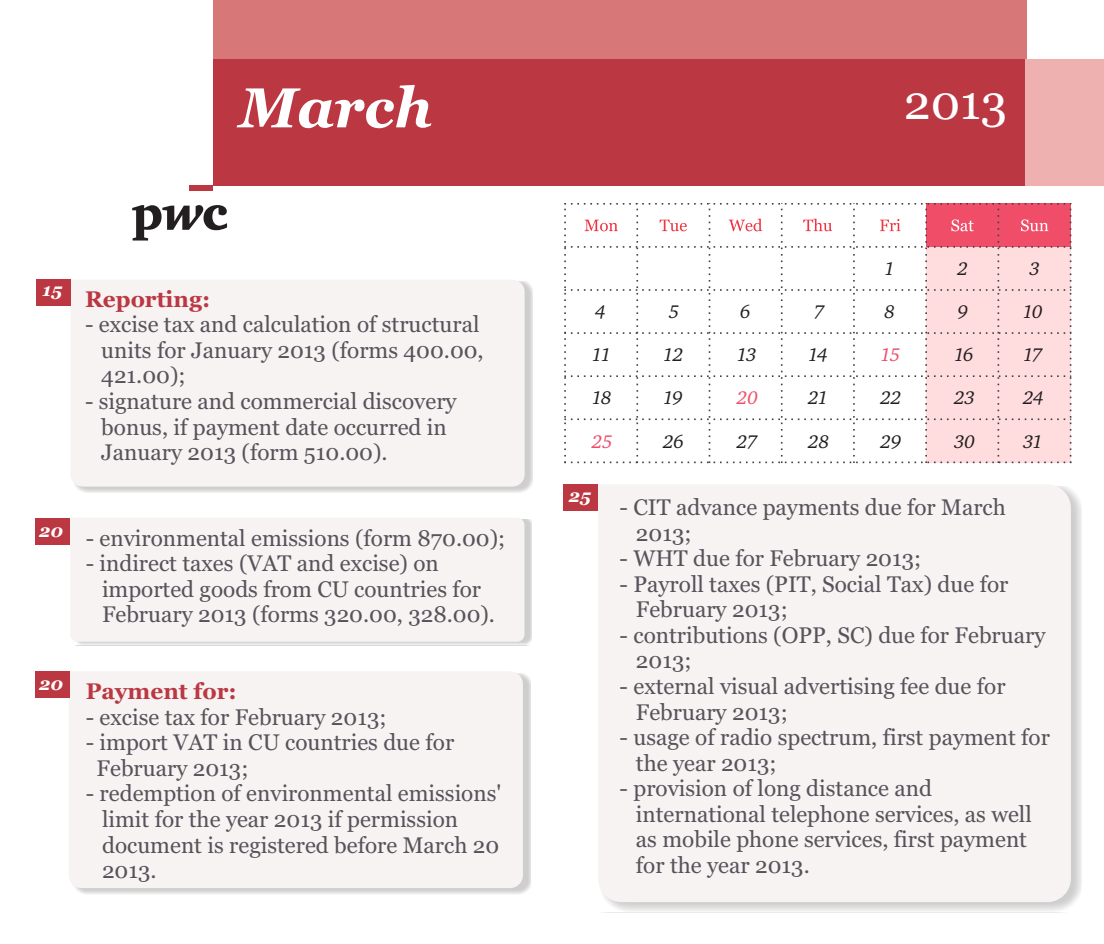
<style>
.page{position:relative;width:1104px;height:944px;background:#fff}
.page>*{position:absolute;margin:0;border:0;box-sizing:border-box;transform-origin:0 0}
.t1{font:italic 700 56.02px "Georgia";color:#fff}
.t2{font:47.93px "Georgia";color:#fff}
.t3{font:22.5px/25.7px "Georgia";color:#58525b}
.t4{font:700 22.5px "Georgia";color:#bb3843}
.t5{font:italic 18.68px "ITC Charter Com";letter-spacing:-.045em;color:#231f20}
.t6{font:italic 18.68px "ITC Charter Com";color:#f04d69}
.t7{font:italic 700 18px "Georgia";color:#fff}
</style>
<div class="page">
<div style="left:75px;top:519px;width:456px;height:126px;background:#d8d7d7"></div>
<div style="left:71px;top:518px;width:453px;height:124px;background:#f6f3f2"></div>
<div style="left:74px;top:282px;width:458px;height:211px;background:#231f20;opacity:.22"></div>
<div style="left:70px;top:280px;width:454px;height:207px;background:#f6f3f2"></div>
<div style="left:35px;top:518px;width:34px;height:26px;background:#bb3843"></div>
<div style="left:36px;top:279px;width:34px;height:26px;background:#bb3843"></div>
<div style="left:213px;top:0;width:813px;height:76px;background:#d77777"></div>
<div style="left:189px;top:185px;width:24px;height:6px;background:#bb3843"></div>
<svg style="left:132px;top:205px;width:95px;height:36px"></svg>
<div style="left:213px;top:59px;width:812px;height:126px;background:#bb3843"></div>
<div style="left:1024px;top:59px;width:79px;height:127px;background:#eeb1af"></div>
<svg style="left:564px;top:203px;width:507px;height:260px"></svg>
<div style="left:72px;top:673px;width:459px;height:221px;background:#231f20;opacity:.22"></div>
<div style="left:69px;top:671px;width:454px;height:217px;background:#f6f3f2"></div>
<div style="left:35px;top:672px;width:35px;height:26px;background:#bb3843"></div>
<div style="left:600px;top:486px;width:481px;height:426px;background:#231f20;opacity:.22"></div>
<div style="left:598px;top:485px;width:472px;height:417px;background:#f6f3f2"></div>
<div style="left:563px;top:484px;width:35px;height:26px;background:#bb3843"></div>
<h1 class="t1" style="left:239px;top:85px;width:194px">March</h1>
<h2 class="t2" style="left:903px;top:83px;width:105px">2013</h2>
<p class="t5" style="left:884px;top:261px;width:12px">1</p>
<p class="t5" style="left:957px;top:261px;width:12px">2</p>
<p class="t5" style="left:1029px;top:261px;width:12px">3</p>
<p class="t7" style="left:43px;top:282px;width:21px">15</p>
<p class="t4" style="left:85px;top:290px;width:127px">Reporting:</p>
<p class="t3" style="left:101px;top:313px;width:384px;text-indent:-16px">- excise tax and calculation of structural units for January 2013 (forms 400.00,<br>421.00);</p>
<p class="t3" style="left:101px;top:390px;width:357px;text-indent:-16px">- signature and commercial discovery bonus, if payment date occurred in<br>January 2013 (form 510.00).</p>
<p class="t5" style="left:595px;top:304px;width:12px">4</p>
<p class="t5" style="left:669px;top:304px;width:12px">5</p>
<p class="t5" style="left:740px;top:304px;width:12px">6</p>
<p class="t5" style="left:814px;top:304px;width:12px">7</p>
<p class="t5" style="left:884px;top:304px;width:12px">8</p>
<p class="t5" style="left:957px;top:304px;width:12px">9</p>
<p class="t5" style="left:1022px;top:304px;width:21px">10</p>
<p class="t5" style="left:592px;top:347px;width:21px">11</p>
<p class="t5" style="left:663px;top:347px;width:22px">12</p>
<p class="t5" style="left:737px;top:347px;width:21px">13</p>
<p class="t5" style="left:808px;top:347px;width:21px">14</p>
<p class="t6" style="left:880px;top:347px;width:21px">15</p>
<p class="t5" style="left:954px;top:347px;width:21px">16</p>
<p class="t5" style="left:1022px;top:347px;width:21px">17</p>
<p class="t5" style="left:592px;top:390px;width:21px">18</p>
<p class="t5" style="left:663px;top:390px;width:21px">19</p>
<p class="t6" style="left:737px;top:390px;width:22px">20</p>
<p class="t5" style="left:808px;top:390px;width:21px">21</p>
<p class="t5" style="left:880px;top:390px;width:22px">22</p>
<p class="t5" style="left:954px;top:390px;width:22px">23</p>
<p class="t5" style="left:1022px;top:390px;width:22px">24</p>
<p class="t6" style="left:592px;top:434px;width:22px">25</p>
<p class="t5" style="left:663px;top:434px;width:22px">26</p>
<p class="t5" style="left:737px;top:434px;width:22px">27</p>
<p class="t5" style="left:808px;top:434px;width:22px">28</p>
<p class="t5" style="left:880px;top:434px;width:22px">29</p>
<p class="t5" style="left:954px;top:434px;width:22px">30</p>
<p class="t5" style="left:1022px;top:434px;width:21px">31</p>
<p class="t7" style="left:39px;top:523px;width:25px">20</p>
<p class="t7" style="left:39px;top:677px;width:25px">20</p>
<p class="t3" style="left:86px;top:527px;width:421px">- environmental emissions (form 870.00);</p>
<p class="t3" style="left:102px;top:552px;width:394px;text-indent:-16px">- indirect taxes (VAT and excise) on imported goods from CU countries for<br>February 2013 (forms 320.00, 328.00).</p>
<p class="t4" style="left:86px;top:682px;width:152px">Payment for:</p>
<p class="t3" style="left:86px;top:706px;width:302px">- excise tax for February 2013;</p>
<p class="t3" style="left:97px;top:731px;width:359px;text-indent:-11px">- import VAT in CU countries due for<br>February 2013;</p>
<p class="t3" style="left:102px;top:783px;width:401px;text-indent:-16px">- redemption of environmental emissions' limit for the year 2013 if permission document is registered before March 20<br>2013.</p>
<p class="t7" style="left:569px;top:489px;width:24px">25</p>
<p class="t3" style="left:636px;top:496px;width:371px;text-indent:-16px">- CIT advance payments due for March<br>2013;</p>
<p class="t3" style="left:619px;top:547px;width:303px">- WHT due for February 2013;</p>
<p class="t3" style="left:636px;top:573px;width:374px;text-indent:-16px">- Payroll taxes (PIT, Social Tax) due for<br>February 2013;</p>
<p class="t3" style="left:636px;top:624px;width:411px;text-indent:-16px">- contributions (OPP, SC) due for February<br>2013;</p>
<p class="t3" style="left:636px;top:675px;width:371px;text-indent:-16px">- external visual advertising fee due for<br>February 2013;</p>
<p class="t3" style="left:636px;top:726px;width:415px;text-indent:-16px">- usage of radio spectrum, first payment for the year 2013;</p>
<p class="t3" style="left:636px;top:777px;width:397px;text-indent:-16px">- provision of long distance and international telephone services, as well as mobile phone services, first payment for the year 2013.</p>
</div>
